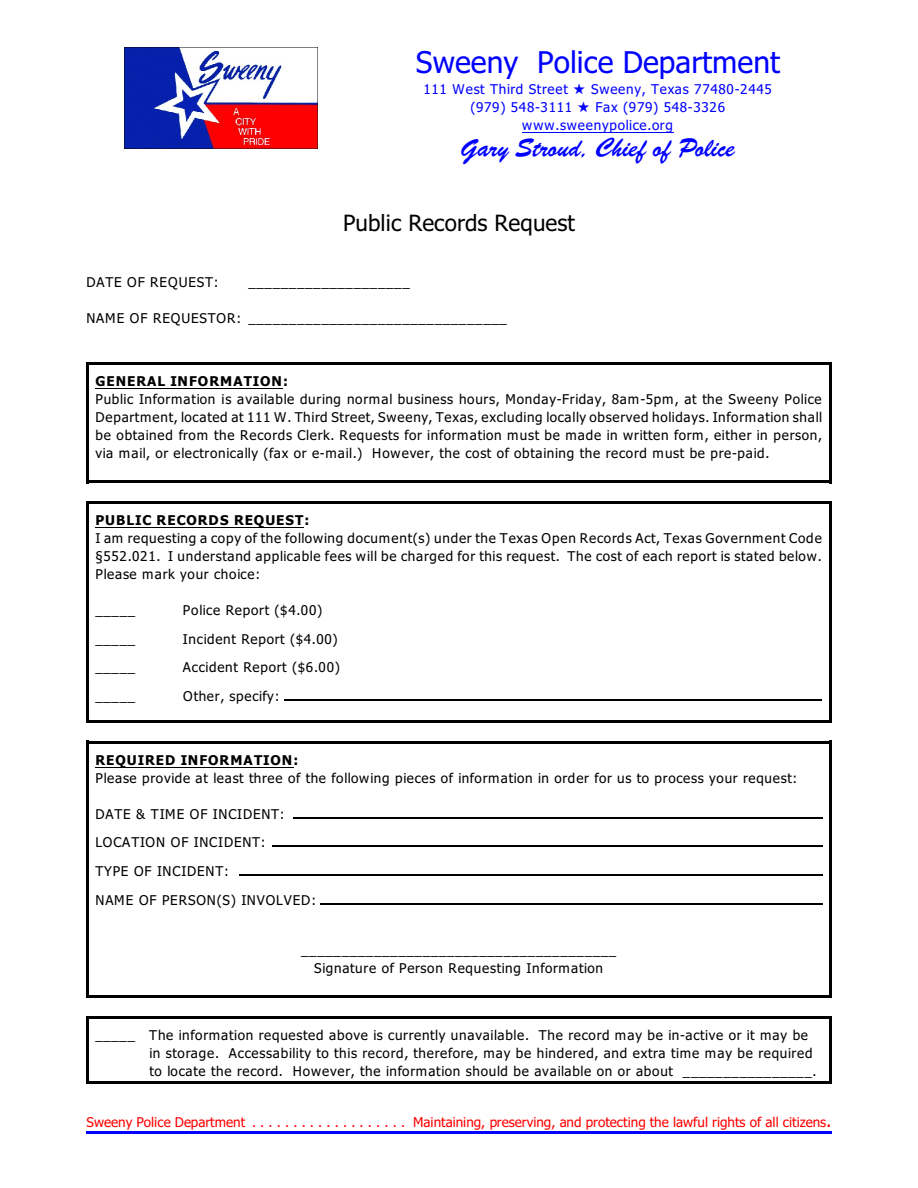
<style>
.page{position:relative;width:918px;height:1188px;background:#fff}
.page>*{position:absolute;margin:0;border:0;box-sizing:border-box;transform-origin:0 0}
.t1{font:30px "Tahoma";letter-spacing:.005em;color:#00f}
.t2{font:25.5px "Brush Script BT";letter-spacing:.005em;color:#00f}
.t3{font:22.35px "Tahoma";letter-spacing:.005em;color:#000}
.t4{font:13.5px/18px "Tahoma";letter-spacing:.055em;color:#000}
.t5{font:italic 13.5px "Tahoma";letter-spacing:-.005em;color:#f00}
.t6{font:13.5px/18px "Tahoma";letter-spacing:.06em;color:#00f}
.t7{font:700 13.5px "Tahoma";letter-spacing:.075em;color:#000}
.s1{font-weight:700}
.s2{font-style:italic}
.s3{font-size:18px}
</style>
<div class="page">
<img style="left:124px;top:48px;width:194px;height:101px">
<hr style="left:522px;top:132px;width:152px;height:1px;background:#00f">
<hr style="left:86px;top:1131px;width:745px;height:3px;background:#00f">
<hr style="left:86px;top:362px;width:3px;height:121px;background:#000">
<hr style="left:829px;top:362px;width:2px;height:121px;background:#000">
<hr style="left:86px;top:362px;width:745px;height:3px;background:#000">
<hr style="left:86px;top:480px;width:745px;height:3px;background:#000">
<hr style="left:86px;top:501px;width:3px;height:222px;background:#000">
<hr style="left:829px;top:501px;width:2px;height:222px;background:#000">
<hr style="left:86px;top:501px;width:745px;height:3px;background:#000">
<hr style="left:86px;top:720px;width:745px;height:3px;background:#000">
<hr style="left:86px;top:741px;width:3px;height:257px;background:#000">
<hr style="left:829px;top:741px;width:2px;height:257px;background:#000">
<hr style="left:86px;top:741px;width:745px;height:2px;background:#000">
<hr style="left:86px;top:995px;width:745px;height:3px;background:#000">
<hr style="left:86px;top:1016px;width:3px;height:67px;background:#000">
<hr style="left:829px;top:1016px;width:2px;height:67px;background:#000">
<hr style="left:86px;top:1016px;width:745px;height:3px;background:#000">
<hr style="left:86px;top:1081px;width:745px;height:2px;background:#000">
<hr style="left:95px;top:388px;width:188px;height:1px;background:#000">
<hr style="left:95px;top:527px;width:209px;height:1px;background:#000">
<hr style="left:95px;top:767px;width:198px;height:1px;background:#000">
<hr style="left:285px;top:699px;width:537px;height:2px;background:#000">
<hr style="left:293px;top:817px;width:529px;height:1px;background:#000">
<hr style="left:272px;top:846px;width:550px;height:1px;background:#000">
<hr style="left:239px;top:874px;width:583px;height:2px;background:#000">
<hr style="left:320px;top:903px;width:502px;height:1px;background:#000">
<h1 class="t1" style="left:416px;top:50px;width:366px">Sweeny Police Department</h1>
<p class="t6" style="left:423px;top:81px;width:146px">111 West Third Street</p>
<p class="t6" style="left:591px;top:81px;width:182px">Sweeny, Texas 77480-2445</p>
<p class="t6" style="left:470px;top:99px;width:103px">(979) 548-3111</p>
<p class="t6" style="left:522px;top:99px;width:204px;text-indent:73px">Fax (979) 548-3326 www.sweenypolice.org</p>
<h2 class="t2" style="left:461px;top:137px;width:276px">Gary Stroud, Chief of Police</h2>
<h3 class="t3" style="left:343px;top:214px;width:233px">Public Records Request</h3>
<p class="t4" style="left:86px;top:274px;width:134px">DATE OF REQUEST:</p>
<p class="t4" style="left:248px;top:274px;width:163px">____________________</p>
<p class="t4" style="left:86px;top:310px;width:422px">NAME OF REQUESTOR: ________________________________</p>
<p class="t7" style="left:95px;top:375px;width:194px">GENERAL INFORMATION:</p>
<p class="t4" style="left:95px;top:391px;width:728px;text-align:justify">Public Information is available during normal business hours, Monday-Friday, 8am-5pm, at the Sweeny Police Department, located at 111 W. Third Street, Sweeny, Texas, excluding locally observed holidays. Information shall be obtained from the Records Clerk. Requests for information must be made in written form, either in person, via mail, or electronically (fax or e-mail.) However, the cost of obtaining the record must be pre-paid.</p>
<p class="t7" style="left:95px;top:515px;width:215px">PUBLIC RECORDS REQUEST:</p>
<p class="t4" style="left:95px;top:530px;width:728px;text-align:justify">I am requesting a copy of the following document(s) under the Texas Open Records Act, Texas Government Code §552.021. I understand applicable fees will be charged for this request. The cost of each report is stated below.<br>Please mark your choice:</p>
<p class="t4" style="left:95px;top:602px;width:41px">_____</p>
<p class="t4" style="left:183px;top:602px;width:141px">Police Report ($4.00)</p>
<p class="t4" style="left:95px;top:631px;width:41px">_____</p>
<p class="t4" style="left:183px;top:631px;width:156px">Incident Report ($4.00)</p>
<p class="t4" style="left:95px;top:660px;width:41px">_____</p>
<p class="t4" style="left:183px;top:660px;width:158px">Accident Report ($6.00)</p>
<p class="t4" style="left:95px;top:688px;width:41px">_____</p>
<p class="t4" style="left:183px;top:688px;width:98px">Other, specify:</p>
<p class="t4" style="left:95px;top:752px;width:703px"><span class="s1">REQUIRED INFORMATION:<br></span>Please provide <span class="s2">at least three</span> of the following pieces of information in order for us to process your request:</p>
<p class="t4" style="left:95px;top:801px;width:222px;line-height:28.7px">DATE &amp; TIME OF INCIDENT:<br>LOCATION OF INCIDENT:<br>TYPE OF INCIDENT:<br>NAME OF PERSON(S) INVOLVED:</p>
<p class="t4" style="left:301px;top:942px;width:317px;text-align:center">_______________________________________<br>Signature of Person Requesting Information</p>
<p class="t4" style="left:149px;top:1027px;width:669px;text-indent:-54px">_____ The information requested above is currently unavailable. The record may be in-active or it may be in storage. Accessability to this record, therefore, may be hindered, and extra time may be required to locate the record. However, the information should be available on or about ________________.</p>
<p class="t5" style="left:86px;top:1117px;width:747px">Sweeny Police Department . . . . . . . . . . . . . . . . . . . Maintaining, preserving, and protecting the lawful rights of all citizens<span class="s3">.</span></p>
</div>
